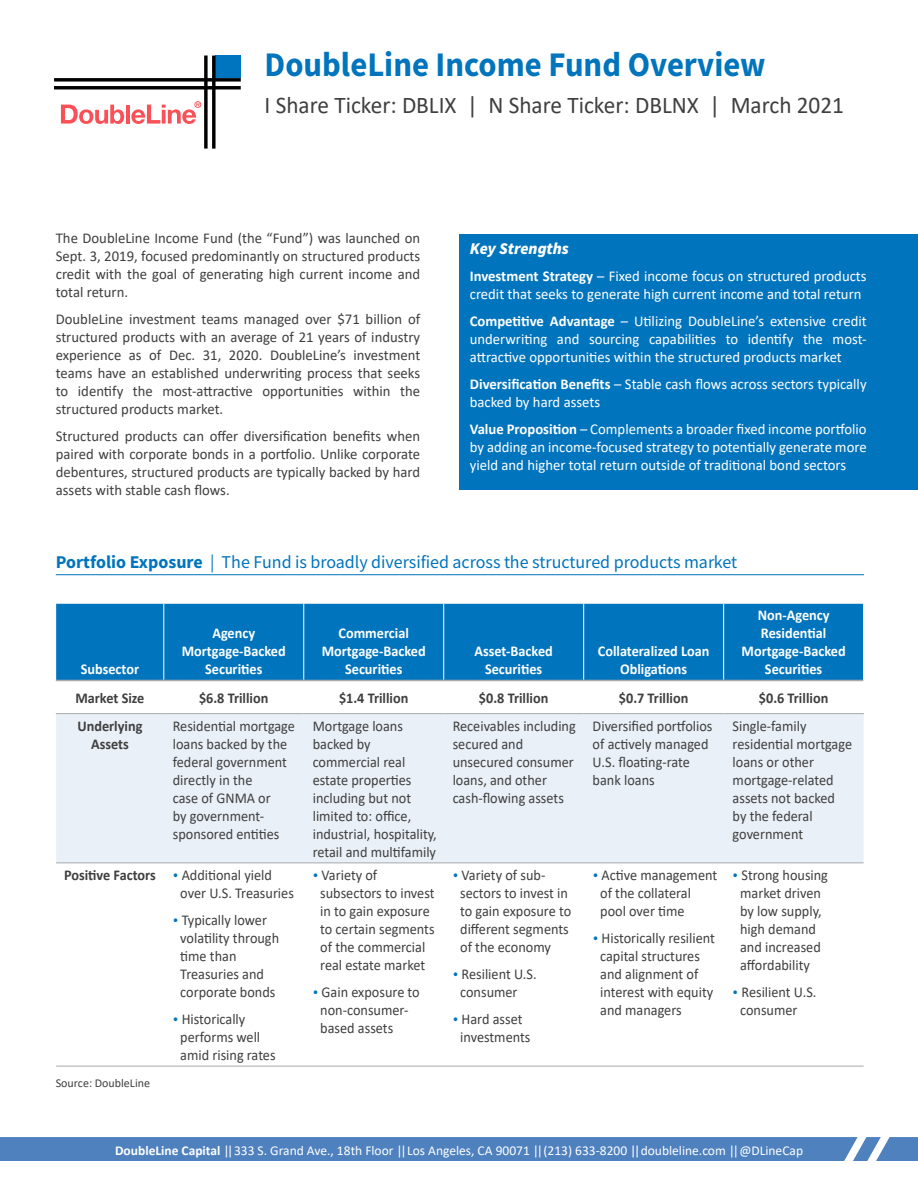
<style>
.page{position:relative;width:918px;height:1188px;background:#fff}
.page>*{position:absolute;margin:0;border:0;box-sizing:border-box;transform-origin:0 0}
.t1{font:700 34.5px "Source Sans Pro";color:#0074bc;scale:.95 1}
.t2{font:24px "Calibri";color:#3f3f3f}
.t3{font:18px "Source Sans Variable";color:#0074bc}
.t4{font:italic 16.5px "Source Sans Variable";color:#fff}
.t5{font:15px/18px "Calibri";color:#3f3f3f;scale:.95 1}
.t6{font:15px/18px "Calibri";color:#3f3f3f;text-align:justify}
.t7{font:15px/18px "Calibri";color:#fff}
.t8{font:700 15px/18px "Calibri";color:#fff;text-align:center;scale:.95 1}
.t9{font:700 15px/18px "Calibri";color:#3f3f3f;text-align:center;scale:.95 1}
.t10{font:13.5px "Calibri";color:#fff}
.t11{font:12px "Calibri";color:#3f3f3f}
.s1{font-weight:700}
.s2{font-family:"Source Sans Pro";font-weight:700}
.s3{font-size:12px;color:#0074bc}
</style>
<div class="page">
<div style="left:215px;top:56px;width:26px;height:22px;background:#0075bf"></div>
<svg style="left:54px;top:78px;width:187px;height:4px"></svg>
<hr style="left:54px;top:86px;width:187px;height:3px;background:#000">
<svg style="left:204px;top:56px;width:4px;height:93px"></svg>
<svg style="left:212px;top:56px;width:4px;height:93px"></svg>
<svg style="left:61px;top:105px;width:63px;height:19px"></svg>
<hr style="left:126px;top:105px;width:4px;height:19px;background:#fa5158">
<svg style="left:131px;top:101px;width:70px;height:23px"></svg>
<div style="left:0;top:1137px;width:918px;height:24px;background:#4e81be"></div>
<hr style="left:56px;top:574px;width:808px;height:1px;background:#0074bc">
<div style="left:56px;top:604px;width:807px;height:76px;background:#0074bc"></div>
<div style="left:56px;top:714px;width:808px;height:148px;background:#eaf0f7"></div>
<hr style="left:163px;top:604px;width:1px;height:76px;background:#fff">
<hr style="left:303px;top:604px;width:1px;height:76px;background:#fff">
<hr style="left:443px;top:604px;width:1px;height:76px;background:#fff">
<hr style="left:583px;top:604px;width:1px;height:76px;background:#fff">
<hr style="left:723px;top:604px;width:1px;height:76px;background:#fff">
<hr style="left:56px;top:713px;width:108px;height:1px;background:#a7a9ac">
<hr style="left:164px;top:713px;width:140px;height:1px;background:#a7a9ac">
<hr style="left:304px;top:713px;width:140px;height:1px;background:#a7a9ac">
<hr style="left:444px;top:713px;width:140px;height:1px;background:#a7a9ac">
<hr style="left:584px;top:713px;width:140px;height:1px;background:#a7a9ac">
<hr style="left:724px;top:713px;width:140px;height:1px;background:#a7a9ac">
<hr style="left:56px;top:680px;width:108px;height:1px;background:#a7a9ac">
<hr style="left:164px;top:680px;width:140px;height:1px;background:#a7a9ac">
<hr style="left:304px;top:680px;width:140px;height:1px;background:#a7a9ac">
<hr style="left:444px;top:680px;width:140px;height:1px;background:#a7a9ac">
<hr style="left:584px;top:680px;width:140px;height:1px;background:#a7a9ac">
<hr style="left:724px;top:680px;width:139px;height:1px;background:#a7a9ac">
<hr style="left:56px;top:862px;width:108px;height:1px;background:#a7a9ac">
<hr style="left:164px;top:862px;width:140px;height:1px;background:#a7a9ac">
<hr style="left:304px;top:862px;width:140px;height:1px;background:#a7a9ac">
<hr style="left:444px;top:862px;width:140px;height:1px;background:#a7a9ac">
<hr style="left:584px;top:862px;width:140px;height:1px;background:#a7a9ac">
<hr style="left:724px;top:862px;width:140px;height:1px;background:#a7a9ac">
<hr style="left:56px;top:1066px;width:108px;height:1px;background:#a7a9ac">
<hr style="left:164px;top:1066px;width:140px;height:1px;background:#a7a9ac">
<hr style="left:304px;top:1066px;width:140px;height:1px;background:#a7a9ac">
<hr style="left:444px;top:1066px;width:140px;height:1px;background:#a7a9ac">
<hr style="left:584px;top:1066px;width:140px;height:1px;background:#a7a9ac">
<hr style="left:724px;top:1066px;width:140px;height:1px;background:#a7a9ac">
<div style="left:459px;top:234px;width:459px;height:256px;background:#0074bc"></div>
<h1 class="t1" style="left:265px;top:41px;width:529px">DoubleLine Income Fund Overview</h1>
<h2 class="t2" style="left:265px;top:89px;width:581px">I Share Ticker: DBLIX | N Share Ticker: DBLNX | March 2021</h2>
<p class="t6" style="left:56px;top:229px;width:366px">The DoubleLine Income Fund (the “Fund”) was launched on Sept. 3, 2019, focused predominantly on structured products credit with the goal of generating high current income and total return.</p>
<p class="t6" style="left:56px;top:310px;width:366px">DoubleLine investment teams managed over $71 billion of structured products with an average of 21 years of industry experience as of Dec. 31, 2020. DoubleLine’s investment teams have an established underwriting process that seeks to identify the most-attractive opportunities within the structured products market.</p>
<p class="t6" style="left:56px;top:427px;width:366px">Structured products can offer diversification benefits when paired with corporate bonds in a portfolio. Unlike corporate debentures, structured products are typically backed by hard assets with stable cash flows.</p>
<p class="t4" style="left:470px;top:238px;width:100px">Key Strengths</p>
<p class="t7" style="left:470px;top:267px;width:398px"><span class="s1">Investment Strategy</span> – Fixed income focus on structured products credit that seeks to generate high current income and total return</p>
<p class="t7" style="left:470px;top:312px;width:398px;text-align:justify"><span class="s1">Competitive Advantage</span> – Utilizing DoubleLine’s extensive credit underwriting and sourcing capabilities to identify the most&shy;attractive opportunities within the structured products market</p>
<p class="t7" style="left:470px;top:375px;width:398px"><span class="s1">Diversification Benefits</span> – Stable cash flows across sectors typically backed by hard assets</p>
<p class="t7" style="left:470px;top:420px;width:398px;text-align:justify"><span class="s1">Value Proposition</span> – Complements a broader fixed income portfolio by adding an income-focused strategy to potentially generate more yield and higher total return outside of traditional bond sectors</p>
<p class="t3" style="left:56px;top:552px;width:683px"><span class="s2">Portfolio Exposure</span> | The Fund is broadly diversified across the structured products market</p>
<p class="t8" style="left:81px;top:660px;width:63px">Subsector</p>
<p class="t8" style="left:182px;top:624px;width:111px">Agency<br>Mortgage-Backed<br>Securities</p>
<p class="t8" style="left:322px;top:624px;width:111px">Commercial<br>Mortgage-Backed<br>Securities</p>
<p class="t8" style="left:475px;top:642px;width:84px">Asset-Backed<br>Securities</p>
<p class="t8" style="left:598px;top:642px;width:119px">Collateralized Loan<br>Obligations</p>
<p class="t8" style="left:742px;top:606px;width:111px">Non-Agency<br>Residential<br>Mortgage-Backed<br>Securities</p>
<p class="t9" style="left:75px;top:689px;width:74px">Market Size</p>
<p class="t9" style="left:199px;top:689px;width:75px">$6.8 Trillion</p>
<p class="t9" style="left:339px;top:689px;width:75px">$1.4 Trillion</p>
<p class="t9" style="left:479px;top:689px;width:75px">$0.8 Trillion</p>
<p class="t9" style="left:619px;top:689px;width:75px">$0.7 Trillion</p>
<p class="t9" style="left:759px;top:689px;width:75px">$0.6 Trillion</p>
<p class="t9" style="left:77px;top:717px;width:70px">Underlying<br>Assets</p>
<p class="t5" style="left:173px;top:717px;width:130px">Residential mortgage loans backed by the federal government directly in the<br>case of GNMA or<br>by government&shy;sponsored entities</p>
<p class="t5" style="left:313px;top:717px;width:132px">Mortgage loans backed by commercial real estate properties including but not limited to: office, industrial, hospitality, retail and multifamily</p>
<p class="t5" style="left:453px;top:717px;width:131px">Receivables including secured and unsecured consumer loans, and other cash-flowing assets</p>
<p class="t5" style="left:593px;top:717px;width:128px">Diversified portfolios of actively managed<br>U.S. floating-rate bank loans</p>
<p class="t5" style="left:733px;top:717px;width:127px">Single-family residential mortgage loans or other mortgage-related assets not backed by the federal government</p>
<p class="t5" style="left:180px;top:866px;width:121px;text-indent:-116px"><span class="s1">Positive Factors</span> <span class="s3">•</span> Additional yield over U.S. Treasuries</p>
<p class="t5" style="left:180px;top:911px;width:106px;text-indent:-8px"><span class="s3">•</span> Typically lower volatility through time than<br>Treasuries and corporate bonds</p>
<p class="t5" style="left:180px;top:1010px;width:102px;text-indent:-8px"><span class="s3">•</span> Historically performs well amid rising rates</p>
<p class="t5" style="left:460px;top:866px;width:118px;text-indent:-8px"><span class="s3">•</span> Variety of sub&shy;sectors to invest in to gain exposure to different segments of the economy</p>
<p class="t5" style="left:460px;top:965px;width:82px;text-indent:-8px"><span class="s3">•</span> Resilient U.S. consumer</p>
<p class="t5" style="left:453px;top:1010px;width:83px;text-align:center"><span class="s3">•</span> Hard asset investments</p>
<p class="t5" style="left:320px;top:866px;width:122px;text-indent:-8px"><span class="s3">•</span> Variety of subsectors to invest in to gain exposure to certain segments of the commercial real estate market</p>
<p class="t5" style="left:320px;top:983px;width:106px;text-indent:-8px"><span class="s3">•</span> Gain exposure to non-consumer&shy;based assets</p>
<p class="t5" style="left:740px;top:866px;width:94px;text-indent:-8px"><span class="s3">•</span> Strong housing market driven by low supply, high demand and increased affordability</p>
<p class="t5" style="left:740px;top:983px;width:82px;text-indent:-8px"><span class="s3">•</span> Resilient U.S. consumer</p>
<p class="t5" style="left:600px;top:866px;width:125px;text-indent:-8px"><span class="s3">•</span> Active management of the collateral pool over time</p>
<p class="t5" style="left:600px;top:929px;width:122px;text-indent:-8px"><span class="s3">•</span> Historically resilient capital structures and alignment of interest with equity and managers</p>
<p class="t11" style="left:56px;top:1075px;width:96px">Source: DoubleLine</p>
<p class="t10" style="left:115px;top:1141px;width:690px"><span class="s1">DoubleLine Capital</span> ||333 S. Grand Ave., 18th Floor ||Los Angeles, CA 90071 ||(213) 633-8200 ||doubleline.com ||@DLineCap</p>
</div>
